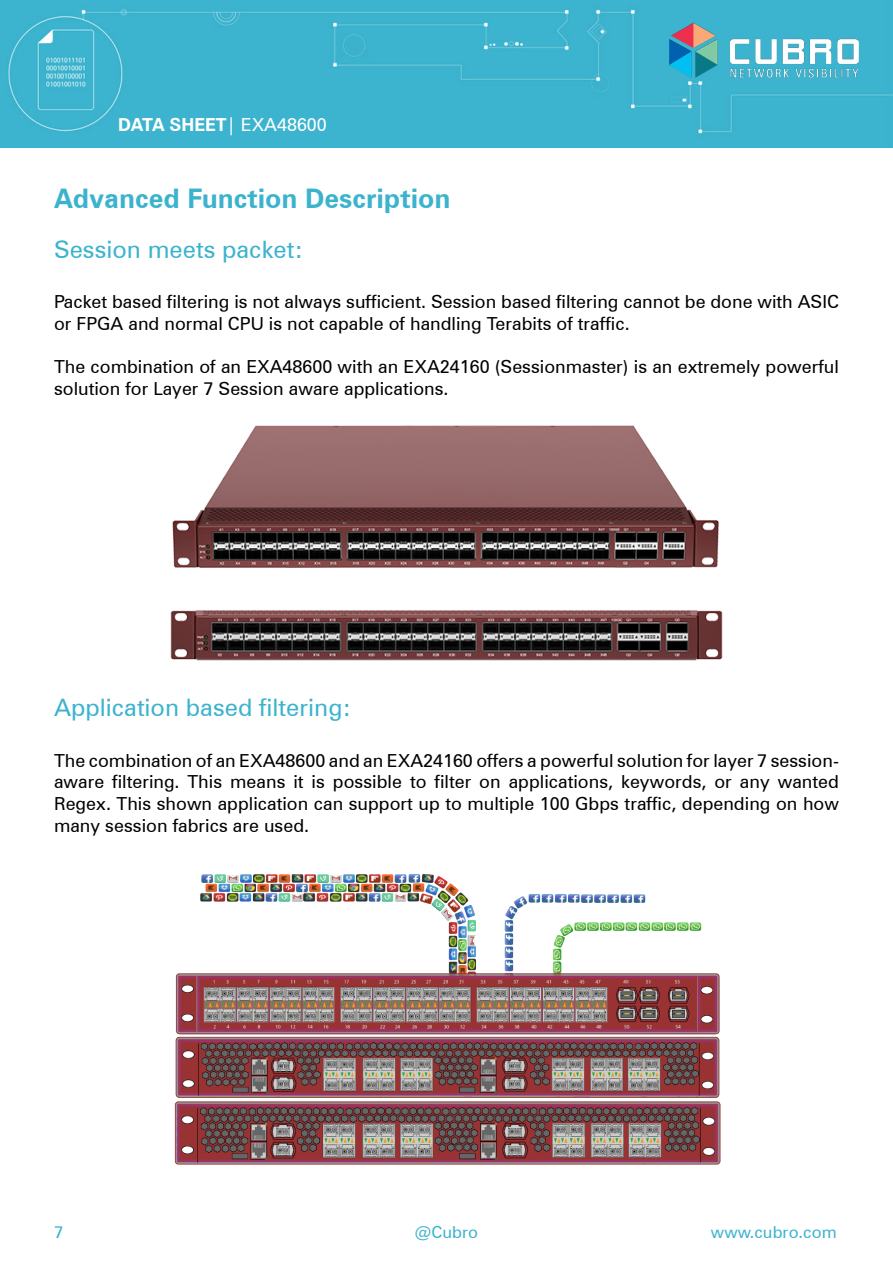
<style>
.page{position:relative;width:893px;height:1263px;background:#fff}
.page>*{position:absolute;margin:0;border:0;box-sizing:border-box;transform-origin:0 0}
.t1{font:700 27px "Zurich BT";color:#3cb3ce}
.t2{font:24px "Zurich BT";color:#3cb3ce}
.t3{font:18px/21.6px "Zurich BT";color:#000}
.t4{font:700 18px "Zurich BT";color:#fff}
.t5{font:16.5px "Zurich BT";color:#3cb3ce}
.s1{font-weight:400}
</style>
<div class="page">
<div style="left:0;top:0;width:893px;height:147px;background:#3cb4cf"></div>
<img style="left:669px;top:17px;width:189px;height:65px">
<img style="left:172px;top:425px;width:547px;height:143px">
<img style="left:170px;top:610px;width:553px;height:51px">
<img style="left:174px;top:874px;width:547px;height:291px">
<p class="t4" style="left:118px;top:114px;width:210px">DATA SHEET<span class="s1">| EXA48600</span></p>
<h1 class="t1" style="left:54px;top:182px;width:398px">Advanced Function Description</h1>
<h2 class="t2" style="left:54px;top:235px;width:251px">Session meets packet:</h2>
<p class="t3" style="left:54px;top:291px;width:786px">Packet based filtering is not always sufficient. Session based filtering cannot be done with ASIC or FPGA and normal CPU is not capable of handling Terabits of traffic.</p>
<p class="t3" style="left:54px;top:356px;width:786px">The combination of an EXA48600 with an EXA24160 (Sessionmaster) is an extremely powerful solution for Layer 7 Session aware applications.</p>
<h2 class="t2" style="left:54px;top:693px;width:299px">Application based filtering:</h2>
<p class="t3" style="left:54px;top:749px;width:786px;text-align:justify">The combination of an EXA48600 and an EXA24160 offers a powerful solution for layer 7 session&shy;aware filtering. This means it is possible to filter on applications, keywords, or any wanted Regex. This shown application can support up to multiple 100 Gbps traffic, depending on how many session fabrics are used.</p>
<p class="t5" style="left:54px;top:1222px;width:11px">7</p>
<p class="t5" style="left:415px;top:1222px;width:65px">@Cubro</p>
<p class="t5" style="left:711px;top:1222px;width:127px">www.cubro.com</p>
</div>
